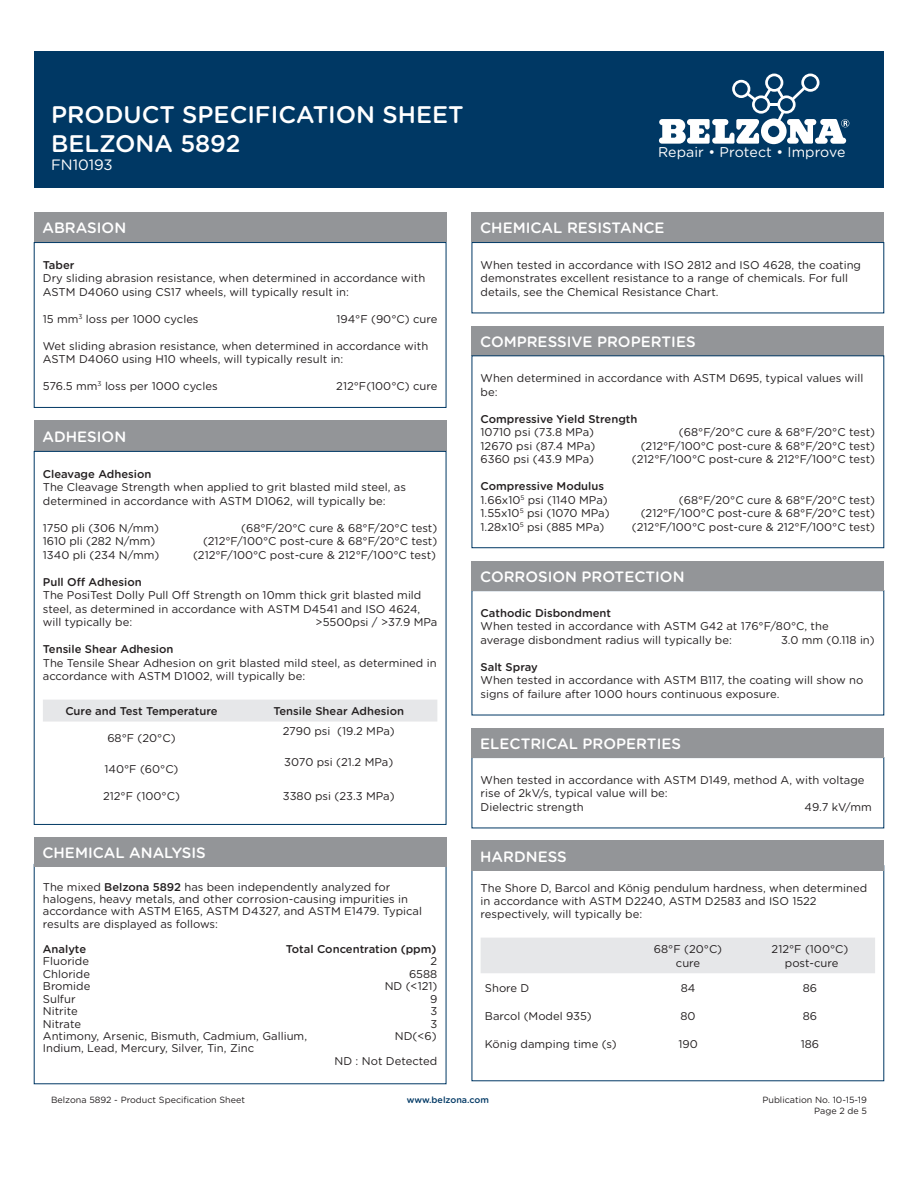
<style>
.page{position:relative;width:918px;height:1188px;background:#fff}
.page>*{position:absolute;margin:0;border:0;box-sizing:border-box;transform-origin:0 0}
.t1{font:500 24px/28.8px "Gotham Rounded";color:#fff}
.SectionHeaders{font:500 15px "Gotham Rounded";color:#fff}
.t2{font:15px "Gotham Rounded";color:#fff}
.t3{font:14.1px "Gotham Rounded";letter-spacing:.005em;color:#fff}
.t4{font:11.25px/13.5px "Gotham Rounded";color:#231f20}
.t5{font:500 11.25px "Gotham Rounded";color:#231f20}
.t6{font:9px/10.8px "Gotham Rounded";color:#231f20;text-align:right}
.t7{font:500 9px "Gotham Rounded";color:#003864}
.s1{font-weight:500}
</style>
<div class="page">
<div style="left:34px;top:51px;width:850px;height:136px;background:#003864"></div>
<svg style="left:659px;top:74px;width:190px;height:70px"></svg>
<div style="left:34px;top:213px;width:412px;height:29px;background:#939598"></div>
<div style="left:34px;top:242px;width:412px;height:166px;border:1px solid #003864"></div>
<div style="left:34px;top:420px;width:412px;height:31px;background:#939598"></div>
<div style="left:43px;top:700px;width:394px;height:22px;background:#e6e7e9"></div>
<div style="left:34px;top:451px;width:412px;height:374px;border:1px solid #003864"></div>
<div style="left:472px;top:213px;width:412px;height:29px;background:#939598"></div>
<div style="left:472px;top:242px;width:412px;height:71px;border:1px solid #003864"></div>
<div style="left:472px;top:326px;width:412px;height:30px;background:#939598"></div>
<div style="left:472px;top:356px;width:412px;height:192px;border:1px solid #003864"></div>
<div style="left:34px;top:837px;width:412px;height:29px;background:#939598"></div>
<div style="left:472px;top:561px;width:412px;height:29px;background:#939598"></div>
<div style="left:472px;top:728px;width:412px;height:30px;background:#939598"></div>
<div style="left:481px;top:938px;width:394px;height:35px;background:#e6e7e9"></div>
<div style="left:472px;top:841px;width:412px;height:30px;background:#939598"></div>
<h1 class="t1" style="left:51px;top:99px;width:414px">PRODUCT SPECIFICATION SHEET<br>BELZONA 5892</h1>
<h2 class="t2" style="left:51px;top:154px;width:63px">FN10193</h2>
<p class="t3" style="left:658px;top:143px;width:189px">Repair • Protect • Improve</p>
<p class="SectionHeaders" style="left:43px;top:217px;width:85px">ABRASION</p>
<p class="t5" style="left:43px;top:257px;width:33px">Taber</p>
<p class="t4" style="left:43px;top:271px;width:384px">Dry sliding abrasion resistance, when determined in accordance with<br>ASTM D4060 using CS17 wheels, will typically result in:</p>
<p class="t4" style="left:43px;top:312px;width:157px">15 mm<sup>3</sup> loss per 1000 cycles</p>
<p class="t4" style="left:336px;top:312px;width:103px">194°F (90°C) cure</p>
<p class="t4" style="left:43px;top:339px;width:387px">Wet sliding abrasion resistance, when determined in accordance with<br>ASTM D4060 using H10 wheels, will typically result in:</p>
<p class="t4" style="left:43px;top:379px;width:176px">576.5 mm<sup>3</sup> loss per 1000 cycles</p>
<p class="t4" style="left:336px;top:379px;width:103px">212°F(100°C) cure</p>
<p class="SectionHeaders" style="left:43px;top:426px;width:85px">ADHESION</p>
<p class="t5" style="left:43px;top:466px;width:110px">Cleavage Adhesion</p>
<p class="t4" style="left:43px;top:480px;width:365px">The Cleavage Strength when applied to grit blasted mild steel, as determined in accordance with ASTM D1062, will typically be:</p>
<p class="t4" style="left:43px;top:520px;width:118px">1750 pli (306 N/mm)</p>
<p class="t4" style="left:241px;top:520px;width:198px">(68°F/20°C cure &amp; 68°F/20°C test)</p>
<p class="t4" style="left:43px;top:534px;width:114px">1610 pli (282 N/mm)</p>
<p class="t4" style="left:203px;top:534px;width:236px">(212°F/100°C post-cure &amp; 68°F/20°C test)</p>
<p class="t4" style="left:43px;top:547px;width:118px">1340 pli (234 N/mm)</p>
<p class="t4" style="left:193px;top:547px;width:245px">(212°F/100°C post-cure &amp; 212°F/100°C test)</p>
<p class="t5" style="left:43px;top:574px;width:100px">Pull Off Adhesion</p>
<p class="t4" style="left:43px;top:588px;width:380px;text-align:justify">The PosiTest Dolly Pull Off Strength on 10mm thick grit blasted mild steel, as determined in accordance with ASTM D4541 and ISO 4624, will typically be:</p>
<p class="t4" style="left:316px;top:615px;width:123px">&gt;5500psi / &gt;37.9 MPa</p>
<p class="t5" style="left:43px;top:641px;width:132px">Tensile Shear Adhesion</p>
<p class="t4" style="left:43px;top:655px;width:395px">The Tensile Shear Adhesion on grit blasted mild steel, as determined in accordance with ASTM D1002, will typically be:</p>
<p class="t5" style="left:65px;top:703px;width:154px">Cure and Test Temperature</p>
<p class="t5" style="left:273px;top:703px;width:132px">Tensile Shear Adhesion</p>
<p class="t4" style="left:107px;top:730px;width:70px">68°F (20°C)</p>
<p class="t4" style="left:283px;top:724px;width:114px">2790 psi (19.2 MPa)</p>
<p class="t4" style="left:104px;top:761px;width:76px">140°F (60°C)</p>
<p class="t4" style="left:284px;top:755px;width:111px">3070 psi (21.2 MPa)</p>
<p class="t4" style="left:103px;top:789px;width:78px">212°F (100°C)</p>
<p class="t4" style="left:283px;top:789px;width:113px">3380 psi (23.3 MPa)</p>
<p class="SectionHeaders" style="left:43px;top:842px;width:165px">CHEMICAL ANALYSIS</p>
<p class="t4" style="left:43px;top:880px;width:381px;line-height:12.5px">The mixed <span class="s1">Belzona 5892</span> has been independently analyzed for halogens, heavy metals, and other corrosion-causing impurities in accordance with ASTM E165, ASTM D4327, and ASTM E1479. Typical results are displayed as follows:</p>
<p class="t5" style="left:43px;top:941px;width:45px">Analyte</p>
<p class="t5" style="left:286px;top:941px;width:152px">Total Concentration (ppm)</p>
<p class="t4" style="left:43px;top:954px;width:48px">Fluoride</p>
<p class="t4" style="left:431px;top:954px;width:8px">2</p>
<p class="t4" style="left:43px;top:966px;width:49px">Chloride</p>
<p class="t4" style="left:409px;top:966px;width:30px">6588</p>
<p class="t4" style="left:43px;top:979px;width:49px">Bromide</p>
<p class="t4" style="left:385px;top:979px;width:54px">ND (&lt;121)</p>
<p class="t4" style="left:43px;top:991px;width:34px">Sulfur</p>
<p class="t4" style="left:430px;top:991px;width:9px">9</p>
<p class="t4" style="left:43px;top:1004px;width:36px">Nitrite</p>
<p class="t4" style="left:430px;top:1004px;width:8px">3</p>
<p class="t4" style="left:43px;top:1016px;width:40px">Nitrate</p>
<p class="t4" style="left:430px;top:1016px;width:8px">3</p>
<p class="t4" style="left:43px;top:1029px;width:266px">Antimony, Arsenic, Bismuth, Cadmium, Gallium,</p>
<p class="t4" style="left:395px;top:1029px;width:43px">ND(&lt;6)</p>
<p class="t4" style="left:43px;top:1041px;width:213px">Indium, Lead, Mercury, Silver, Tin, Zinc</p>
<p class="t4" style="left:335px;top:1054px;width:104px">ND : Not Detected</p>
<p class="SectionHeaders" style="left:480px;top:217px;width:186px">CHEMICAL RESISTANCE</p>
<p class="t4" style="left:481px;top:258px;width:382px">When tested in accordance with ISO 2812 and ISO 4628, the coating demonstrates excellent resistance to a range of chemicals. For full details, see the Chemical Resistance Chart.</p>
<p class="SectionHeaders" style="left:480px;top:331px;width:217px">COMPRESSIVE PROPERTIES</p>
<p class="t4" style="left:481px;top:371px;width:384px">When determined in accordance with ASTM D695, typical values will be:</p>
<p class="t5" style="left:481px;top:411px;width:158px">Compressive Yield Strength</p>
<p class="t4" style="left:481px;top:425px;width:115px">10710 psi (73.8 MPa)</p>
<p class="t4" style="left:679px;top:425px;width:198px">(68°F/20°C cure &amp; 68°F/20°C test)</p>
<p class="t4" style="left:481px;top:438px;width:116px">12670 psi (87.4 MPa)</p>
<p class="t4" style="left:641px;top:438px;width:236px">(212°F/100°C post-cure &amp; 68°F/20°C test)</p>
<p class="t4" style="left:481px;top:452px;width:115px">6360 psi (43.9 MPa)</p>
<p class="t4" style="left:632px;top:452px;width:245px">(212°F/100°C post-cure &amp; 212°F/100°C test)</p>
<p class="t5" style="left:481px;top:478px;width:125px">Compressive Modulus</p>
<p class="t4" style="left:481px;top:492px;width:129px">1.66x10<sup>5</sup> psi (1140 MPa)</p>
<p class="t4" style="left:679px;top:492px;width:198px">(68°F/20°C cure &amp; 68°F/20°C test)</p>
<p class="t4" style="left:481px;top:506px;width:130px">1.55x10<sup>5</sup> psi (1070 MPa)</p>
<p class="t4" style="left:641px;top:506px;width:236px">(212°F/100°C post-cure &amp; 68°F/20°C test)</p>
<p class="t4" style="left:481px;top:519px;width:125px">1.28x10<sup>5</sup> psi (885 MPa)</p>
<p class="t4" style="left:632px;top:519px;width:245px">(212°F/100°C post-cure &amp; 212°F/100°C test)</p>
<p class="SectionHeaders" style="left:480px;top:566px;width:206px">CORROSION PROTECTION</p>
<p class="t5" style="left:481px;top:605px;width:132px">Cathodic Disbondment</p>
<p class="t4" style="left:481px;top:619px;width:350px">When tested in accordance with ASTM G42 at 176°F/80°C, the average disbondment radius will typically be:</p>
<p class="t4" style="left:781px;top:633px;width:95px">3.0 mm (0.118 in)</p>
<p class="t5" style="left:481px;top:659px;width:59px">Salt Spray</p>
<p class="t4" style="left:481px;top:673px;width:384px">When tested in accordance with ASTM B117, the coating will show no signs of failure after 1000 hours continuous exposure.</p>
<p class="SectionHeaders" style="left:480px;top:733px;width:202px">ELECTRICAL PROPERTIES</p>
<p class="t4" style="left:481px;top:773px;width:385px">When tested in accordance with ASTM D149, method A, with voltage rise of 2kV/s, typical value will be:</p>
<p class="t4" style="left:481px;top:800px;width:105px">Dielectric strength</p>
<p class="t4" style="left:805px;top:800px;width:69px">49.7 kV/mm</p>
<p class="SectionHeaders" style="left:480px;top:846px;width:88px">HARDNESS</p>
<p class="t4" style="left:481px;top:881px;width:388px">The Shore D, Barcol and König pendulum hardness, when determined in accordance with ASTM D2240, ASTM D2583 and ISO 1522 respectively, will typically be:</p>
<p class="t4" style="left:654px;top:942px;width:70px">68°F (20°C)</p>
<p class="t4" style="left:676px;top:955px;width:26px">cure</p>
<p class="t4" style="left:772px;top:942px;width:78px">212°F (100°C)</p>
<p class="t4" style="left:785px;top:955px;width:55px">post-cure</p>
<p class="t4" style="left:485px;top:981px;width:46px">Shore D</p>
<p class="t4" style="left:681px;top:981px;width:16px">84</p>
<p class="t4" style="left:803px;top:981px;width:16px">86</p>
<p class="t4" style="left:485px;top:1009px;width:108px">Barcol (Model 935)</p>
<p class="t4" style="left:681px;top:1009px;width:17px">80</p>
<p class="t4" style="left:803px;top:1009px;width:16px">86</p>
<p class="t4" style="left:485px;top:1036px;width:133px">König damping time (s)</p>
<p class="t4" style="left:678px;top:1036px;width:21px">190</p>
<p class="t4" style="left:801px;top:1036px;width:20px">186</p>
<p class="t6" style="left:51px;top:1094px;width:196px">Belzona 5892 - Product Specification Sheet</p>
<p class="t6" style="left:762px;top:1094px;width:106px">Publication No. 10-15-19<br>Page 2 de 5</p>
<p class="t7" style="left:407px;top:1094px;width:84px">www.belzona.com</p>
</div>
